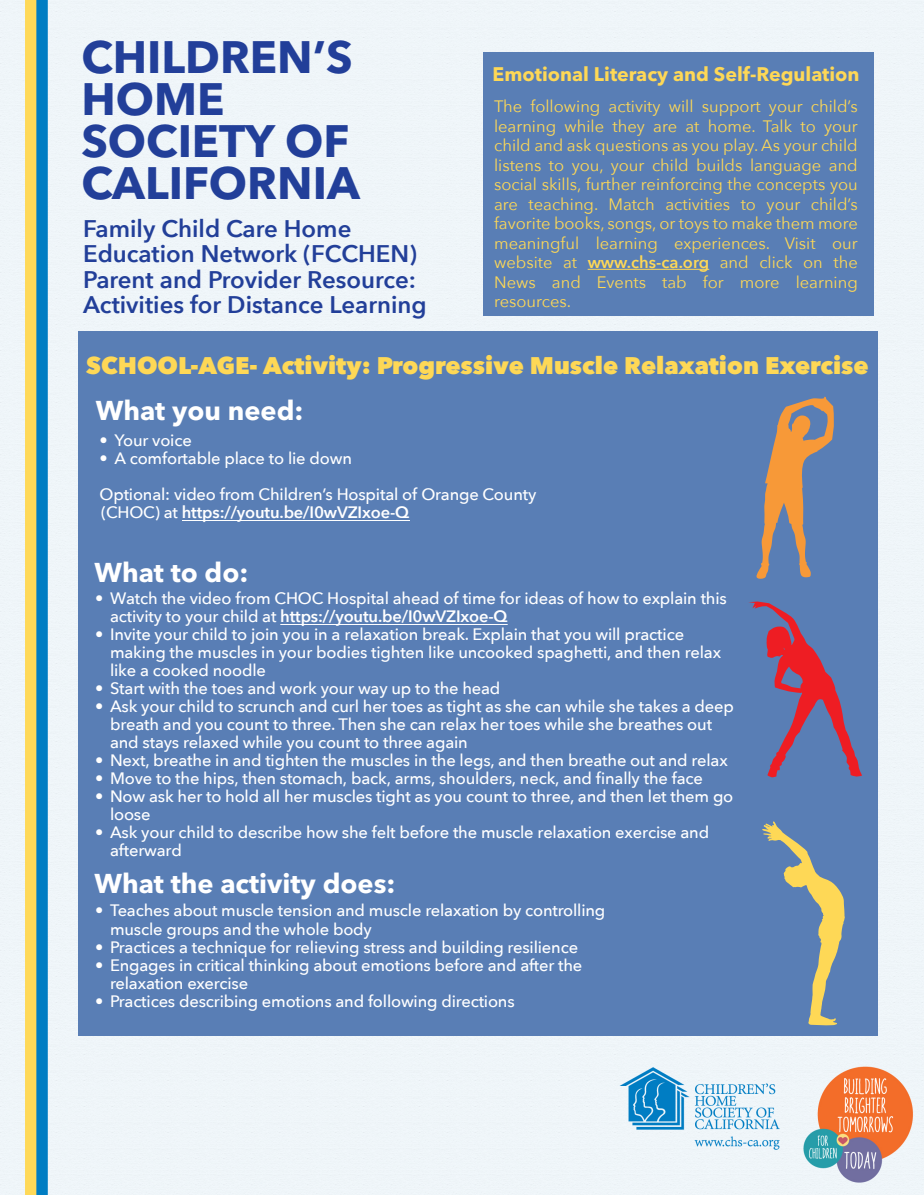
<style>
.page{position:relative;width:924px;height:1195px;background:#fff}
.page>*{position:absolute;margin:0;border:0;box-sizing:border-box;transform-origin:0 0}
.t1{font:700 45px/42px "Avenir Next LT Pro";color:#223f99}
.t2{font:700 27px "Avenir Next LT Pro";color:#fff}
.t3{font:600 24px/25.5px "Avenir Next";color:#223f99}
.t4{font:800 24px "Avenir Next";color:#fed856}
.t5{font:700 19.5px "Avenir Next LT Pro";color:#fed856}
.t6{font:500 16.5px/18px "Avenir Next";letter-spacing:-.01em;color:#fff}
.t7{font:16.5px/19.5px "Avenir Next";color:#fed856;text-align:justify}
.t8{font:600 16.5px "Avenir Next";letter-spacing:-.01em;color:#fff}
.s1{font-weight:600}
.s2{font-weight:500}
</style>
<div class="page">
<img style="left:0;top:0;width:923px;height:1195px">
<div style="left:482px;top:52px;width:391px;height:264px;background:#597eb5"></div>
<div style="left:78px;top:331px;width:799px;height:704px;background:#597eb5"></div>
<hr style="left:587px;top:269px;width:122px;height:1px;background:#fed856">
<svg style="left:762px;top:821px;width:82px;height:204px"></svg>
<svg style="left:749px;top:601px;width:112px;height:176px"></svg>
<svg style="left:756px;top:397px;width:77px;height:182px"></svg>
<hr style="left:182px;top:520px;width:227px;height:1px;background:#fff">
<hr style="left:280px;top:624px;width:227px;height:1px;background:#fff">
<h1 class="t1" style="left:81px;top:36px;width:280px">CHILDREN’S<br>HOME<br>SOCIETY OF<br>CALIFORNIA</h1>
<h3 class="t3" style="left:83px;top:215px;width:345px">Family Child Care Home<br>Education Network (FCCHEN)<br>Parent and Provider Resource:<br>Activities for Distance Learning</h3>
<p class="t5" style="left:492px;top:62px;width:368px">Emotional Literacy and Self-Regulation</p>
<p class="t7" style="left:494px;top:96px;width:365px">The following activity will support your child’s learning while they are at home. Talk to your child and ask questions as you play. As your child listens to you, your child builds language and social skills, further reinforcing the concepts you are teaching. Match activities to your child’s favorite books, songs, or toys to make them more meaningful learning experiences. Visit our website at <span class="s1">www.chs-ca.org</span> and click on the News and Events tab for more learning resources.</p>
<h3 class="t4" style="left:86px;top:351px;width:783px">SCHOOL-AGE- Activity: Progressive Muscle Relaxation Exercise</h3>
<h2 class="t2" style="left:96px;top:394px;width:209px">What you need:</h2>
<p class="t6" style="left:99px;top:430px;width:94px">• Your voice</p>
<p class="t6" style="left:99px;top:439px;width:438px;line-height:36px">• A comfortable place to lie down<br>Optional: video from Children’s Hospital of Orange County</p>
<p class="t8" style="left:101px;top:498px;width:309px"><span class="s2">(CHOC) at</span> https://youtu.be/I0wVZIxoe-Q</p>
<h2 class="t2" style="left:94px;top:556px;width:155px">What to do:</h2>
<p class="t6" style="left:110px;top:588px;width:618px;text-indent:-15px">• Watch the video from CHOC Hospital ahead of time for ideas of how to explain this activity to your child at <span class="s1">https://youtu.be/I0wVZIxoe-Q</span></p>
<p class="t6" style="left:110px;top:624px;width:612px;text-indent:-15px">• Invite your child to join you in a relaxation break. Explain that you will practice making the muscles in your bodies tighten like uncooked spaghetti, and then relax like a cooked noodle</p>
<p class="t6" style="left:95px;top:678px;width:407px">• Start with the toes and work your way up to the head</p>
<p class="t6" style="left:110px;top:696px;width:625px;text-indent:-15px">• Ask your child to scrunch and curl her toes as tight as she can while she takes a deep breath and you count to three. Then she can relax her toes while she breathes out and stays relaxed while you count to three again</p>
<p class="t6" style="left:95px;top:750px;width:634px">• Next, breathe in and tighten the muscles in the legs, and then breathe out and relax</p>
<p class="t6" style="left:95px;top:768px;width:609px">• Move to the hips, then stomach, back, arms, shoulders, neck, and finally the face</p>
<p class="t6" style="left:110px;top:786px;width:624px;text-indent:-15px">• Now ask her to hold all her muscles tight as you count to three, and then let them go loose</p>
<p class="t6" style="left:110px;top:822px;width:600px;text-indent:-15px">• Ask your child to describe how she felt before the muscle relaxation exercise and afterward</p>
<h2 class="t2" style="left:94px;top:867px;width:302px">What the activity does:</h2>
<p class="t6" style="left:110px;top:901px;width:496px;text-indent:-15px">• Teaches about muscle tension and muscle relaxation by controlling muscle groups and the whole body</p>
<p class="t6" style="left:95px;top:937px;width:484px">• Practices a technique for relieving stress and building resilience</p>
<p class="t6" style="left:110px;top:955px;width:473px;text-indent:-15px">• Engages in critical thinking about emotions before and after the relaxation exercise</p>
<p class="t6" style="left:95px;top:991px;width:421px">• Practices describing emotions and following directions</p>
</div>
